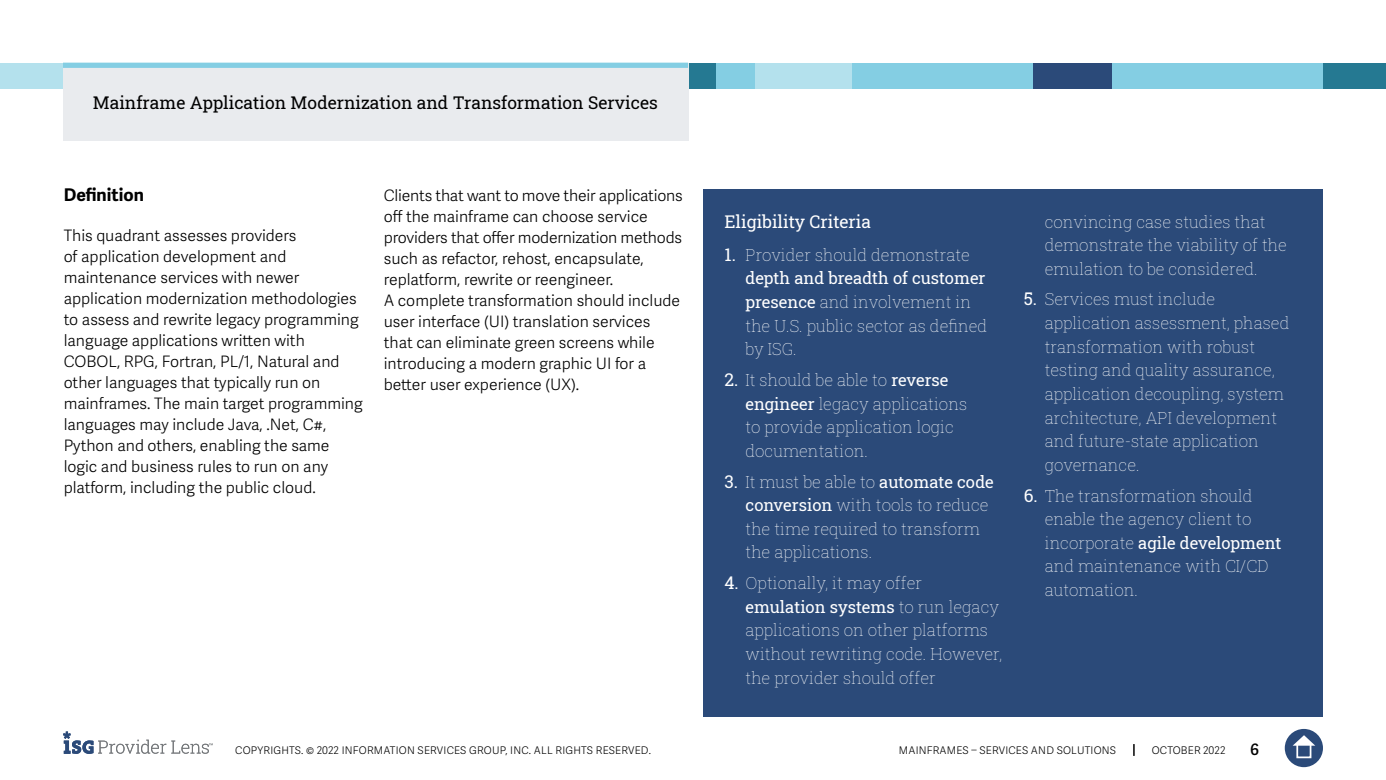
<style>
.page{position:relative;width:1386px;height:780px;background:#fff}
.page>*{position:absolute;margin:0;border:0;box-sizing:border-box;transform-origin:0 0}
.t1{font:17.5px "Roboto Slab ISG P Regular";color:#000}
.t2{font:17.5px "Roboto Slab ISG P Regular";color:#fff}
.t3{font:700 17.5px "Adelle Sans";color:#000}
.t4{font:16.62px/23.6px "Roboto Slab ISG P Thin";color:#fff}
.t5{font:16.62px "Roboto Slab ISG P Regular";color:#fff}
.t6{font:300 15.75px/21px "Adelle Sans";color:#000}
.t7{font:600 15.75px "Adelle Sans";color:#000}
.t8{font:300 10.5px "Adelle Sans";letter-spacing:.02em;color:#000}
.s1{font-family:"Roboto Slab ISG P Regular";font-size:17.5px}
.s2{font-family:"Roboto Slab ISG P Regular"}
.s3{font-family:"Roboto Slab ISG P Thin"}
</style>
<div class="page">
<div style="left:1285px;top:729px;width:38px;height:38px;background:#2b4a79;border-radius:50%"></div>
<svg style="left:1293px;top:735px;width:22px;height:10px"></svg>
<div style="left:1296px;top:743px;width:15px;height:15px;border:2px solid #fff"></div>
<svg style="left:1133px;top:744px;width:1px;height:12px"></svg>
<svg style="left:63px;top:731px;width:150px;height:23px"></svg>
<div style="left:1047px;top:63px;width:276px;height:26px;background:#84cee3"></div>
<div style="left:0;top:63px;width:158px;height:26px;background:#b4e1ed"></div>
<div style="left:850px;top:63px;width:184px;height:26px;background:#84cee3"></div>
<div style="left:1323px;top:63px;width:63px;height:26px;background:#257992"></div>
<div style="left:1033px;top:63px;width:79px;height:26px;background:#2b4a79"></div>
<div style="left:754px;top:63px;width:98px;height:26px;background:#b4e1ed"></div>
<div style="left:598px;top:63px;width:157px;height:26px;background:#84cee3"></div>
<div style="left:598px;top:63px;width:118px;height:26px;background:#257992"></div>
<div style="left:63px;top:63px;width:625px;height:78px;background:#e9ebee"></div>
<div style="left:63px;top:63px;width:625px;height:5px;background:#84cee3"></div>
<div style="left:704px;top:189px;width:619px;height:528px;background:#2b4a79"></div>
<p class="t1" style="left:93px;top:91px;width:567px">Mainframe Application Modernization and Transformation Services</p>
<p class="t3" style="left:64px;top:184px;width:82px">Definition</p>
<p class="t6" style="left:64px;top:225px;width:301px">This quadrant assesses providers<br>of application development and maintenance services with newer application modernization methodologies to assess and rewrite legacy programming language applications written with COBOL, RPG, Fortran, PL/1, Natural and other languages that typically run on mainframes. The main target programming languages may include Java, .Net, C#, Python and others, enabling the same logic and business rules to run on any platform, including the public cloud.</p>
<p class="t6" style="left:384px;top:185px;width:301px">Clients that want to move their applications off the mainframe can choose service providers that offer modernization methods such as refactor, rehost, encapsulate, replatform, rewrite or reengineer.<br>A complete transformation should include user interface (UI) translation services that can eliminate green screens while introducing a modern graphic UI for a better user experience (UX).</p>
<p class="t2" style="left:724px;top:210px;width:148px">Eligibility Criteria</p>
<p class="t4" style="left:724px;top:242px;width:247px"><span class="s1">1.</span> Provider should demonstrate</p>
<p class="t5" style="left:746px;top:267px;width:242px">depth and breadth of customer</p>
<p class="t4" style="left:746px;top:290px;width:243px"><span class="s2">presence</span> and involvement in the U.S. public sector as defined by ISG.</p>
<p class="t4" style="left:746px;top:368px;width:223px;text-indent:-21px"><span class="s1">2.</span> It should be able to <span class="s2">reverse engineer</span> legacy applications to provide application logic documentation.</p>
<p class="t4" style="left:746px;top:469px;width:250px;text-indent:-21px"><span class="s1">3.</span> It must be able to <span class="s2">automate code conversion</span> with tools to reduce the time required to transform the applications.</p>
<p class="t4" style="left:724px;top:571px;width:199px"><span class="s1">4.</span> Optionally, it may offer</p>
<p class="t5" style="left:746px;top:595px;width:255px">emulation systems <span class="s3">to run legacy</span></p>
<p class="t4" style="left:746px;top:618px;width:258px">applications on other platforms without rewriting code. However, the provider should offer</p>
<p class="t4" style="left:1045px;top:209px;width:244px">convincing case studies that demonstrate the viability of the emulation to be considered.</p>
<p class="t4" style="left:1045px;top:287px;width:246px;text-indent:-21px"><span class="s1">5.</span> Services must include application assessment, phased transformation with robust testing and quality assurance, application decoupling, system architecture, API development and future-state application governance.</p>
<p class="t4" style="left:1024px;top:483px;width:230px;text-align:right"><span class="s1">6.</span> The transformation should enable the agency client to</p>
<p class="t5" style="left:1045px;top:531px;width:238px"><span class="s3">incorporate</span> agile development</p>
<p class="t4" style="left:1045px;top:554px;width:225px">and maintenance with CI/CD automation.</p>
<p class="t8" style="left:235px;top:744px;width:417px">COPYRIGHTS. © 2022 INFORMATION SERVICES GROUP, INC. ALL RIGHTS RESERVED.</p>
<p class="t8" style="left:899px;top:744px;width:219px">MAINFRAMES – SERVICES AND SOLUTIONS</p>
<p class="t8" style="left:1152px;top:744px;width:75px">OCTOBER 2022</p>
<p class="t7" style="left:1250px;top:740px;width:10px">6</p>
</div>
